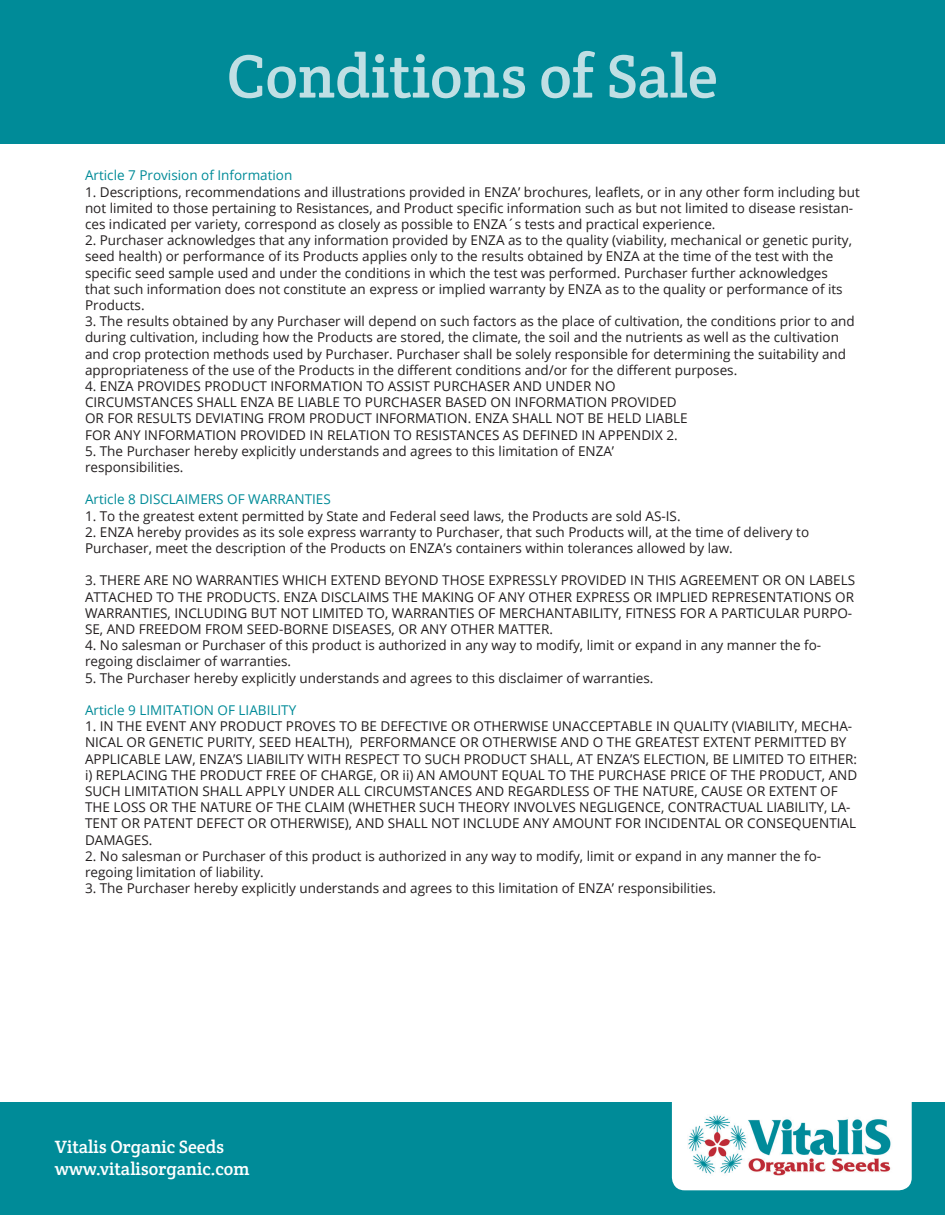
<style>
.page{position:relative;width:945px;height:1215px;background:#fff}
.page>*{position:absolute;margin:0;border:0;box-sizing:border-box;transform-origin:0 0}
.t1{font:61.5px "Crete Round";color:#c0dfe4}
.t2{font:18px/21.6px "Crete Round";color:#fff}
.t3{font:13.5px/16.2px "Open Sans";color:#231f20}
.t4{font:13.5px "Open Sans";color:#008b98}
</style>
<div class="page">
<div style="left:0;top:1102px;width:945px;height:113px;background:#008b98"></div>
<div style="left:672px;top:1081px;width:240px;height:109px;background:#fff;border-radius:13px"></div>
<div style="left:0;top:0;width:945px;height:144px;background:#008b98"></div>
<img style="left:688px;top:1115px;width:203px;height:61px">
<h1 class="t1" style="left:227px;top:37px;width:493px">Conditions of Sale</h1>
<p class="t4" style="left:85px;top:166px;width:209px">Article 7 Provision of Information</p>
<p class="t3" style="left:85px;top:183px;width:776px">1. Descriptions, recommendations and illustrations provided in ENZA’ brochures, leaflets, or in any other form including but not limited to those pertaining to Resistances, and Product specific information such as but not limited to disease resistan&shy;ces indicated per variety, correspond as closely as possible to ENZA´s tests and practical experience.</p>
<p class="t3" style="left:85px;top:232px;width:769px">2. Purchaser acknowledges that any information provided by ENZA as to the quality (viability, mechanical or genetic purity, seed health) or performance of its Products applies only to the results obtained by ENZA at the time of the test with the specific seed sample used and under the conditions in which the test was performed. Purchaser further acknowledges that such information does not constitute an express or implied warranty by ENZA as to the quality or performance of its Products.</p>
<p class="t3" style="left:85px;top:313px;width:771px">3. The results obtained by any Purchaser will depend on such factors as the place of cultivation, the conditions prior to and during cultivation, including how the Products are stored, the climate, the soil and the nutrients as well as the cultivation and crop protection methods used by Purchaser. Purchaser shall be solely responsible for determining the suitability and appropriateness of the use of the Products in the different conditions and/or for the different purposes.</p>
<p class="t3" style="left:85px;top:378px;width:532px">4. ENZA PROVIDES PRODUCT INFORMATION TO ASSIST PURCHASER AND UNDER NO</p>
<p class="t3" style="left:85px;top:394px;width:593px">CIRCUMSTANCES SHALL ENZA BE LIABLE TO PURCHASER BASED ON INFORMATION PROVIDED</p>
<p class="t3" style="left:85px;top:410px;width:604px">OR FOR RESULTS DEVIATING FROM PRODUCT INFORMATION. ENZA SHALL NOT BE HELD LIABLE</p>
<p class="t3" style="left:85px;top:426px;width:594px">FOR ANY INFORMATION PROVIDED IN RELATION TO RESISTANCES AS DEFINED IN APPENDIX 2.</p>
<p class="t3" style="left:85px;top:442px;width:531px">5. The Purchaser hereby explicitly understands and agrees to this limitation of ENZA’</p>
<p class="t3" style="left:85px;top:459px;width:100px">responsibilities.</p>
<p class="t4" style="left:85px;top:490px;width:247px">Article 8 DISCLAIMERS OF WARRANTIES</p>
<p class="t3" style="left:85px;top:507px;width:597px">1. To the greatest extent permitted by State and Federal seed laws, the Products are sold AS-IS.</p>
<p class="t3" style="left:85px;top:523px;width:726px">2. ENZA hereby provides as its sole express warranty to Purchaser, that such Products will, at the time of delivery to<br>Purchaser, meet the description of the Products on ENZA’s containers within tolerances allowed by law.</p>
<p class="t3" style="left:85px;top:572px;width:772px">3. THERE ARE NO WARRANTIES WHICH EXTEND BEYOND THOSE EXPRESSLY PROVIDED IN THIS AGREEMENT OR ON LABELS ATTACHED TO THE PRODUCTS. ENZA DISCLAIMS THE MAKING OF ANY OTHER EXPRESS OR IMPLIED REPRESENTATIONS OR WARRANTIES, INCLUDING BUT NOT LIMITED TO, WARRANTIES OF MERCHANTABILITY, FITNESS FOR A PARTICULAR PURPO-SE, AND FREEDOM FROM SEED-BORNE DISEASES, OR ANY OTHER MATTER.</p>
<p class="t3" style="left:85px;top:637px;width:738px">4. No salesman or Purchaser of this product is authorized in any way to modify, limit or expand in any manner the fo&shy;regoing disclaimer of warranties.</p>
<p class="t3" style="left:85px;top:669px;width:570px">5. The Purchaser hereby explicitly understands and agrees to this disclaimer of warranties.</p>
<p class="t4" style="left:85px;top:701px;width:213px">Article 9 LIMITATION OF LIABILITY</p>
<p class="t3" style="left:85px;top:718px;width:774px">1. IN THE EVENT ANY PRODUCT PROVES TO BE DEFECTIVE OR OTHERWISE UNACCEPTABLE IN QUALITY (VIABILITY, MECHA-NICAL OR GENETIC PURITY, SEED HEALTH), PERFORMANCE OR OTHERWISE AND O THE GREATEST EXTENT PERMITTED BY APPLICABLE LAW, ENZA’S LIABILITY WITH RESPECT TO SUCH PRODUCT SHALL, AT ENZA’S ELECTION, BE LIMITED TO EITHER: i) REPLACING THE PRODUCT FREE OF CHARGE, OR ii) AN AMOUNT EQUAL TO THE PURCHASE PRICE OF THE PRODUCT, AND SUCH LIMITATION SHALL APPLY UNDER ALL CIRCUMSTANCES AND REGARDLESS OF THE NATURE, CAUSE OR EXTENT OF THE LOSS OR THE NATURE OF THE CLAIM (WHETHER SUCH THEORY INVOLVES NEGLIGENCE, CONTRACTUAL LIABILITY, LA-TENT OR PATENT DEFECT OR OTHERWISE), AND SHALL NOT INCLUDE ANY AMOUNT FOR INCIDENTAL OR CONSEQUENTIAL DAMAGES.</p>
<p class="t3" style="left:85px;top:847px;width:738px">2. No salesman or Purchaser of this product is authorized in any way to modify, limit or expand in any manner the fo&shy;regoing limitation of liability.</p>
<p class="t3" style="left:85px;top:880px;width:633px">3. The Purchaser hereby explicitly understands and agrees to this limitation of ENZA’ responsibilities.</p>
<h2 class="t2" style="left:55px;top:1136px;width:196px">Vitalis Organic Seeds www.vitalisorganic.com</h2>
</div>
